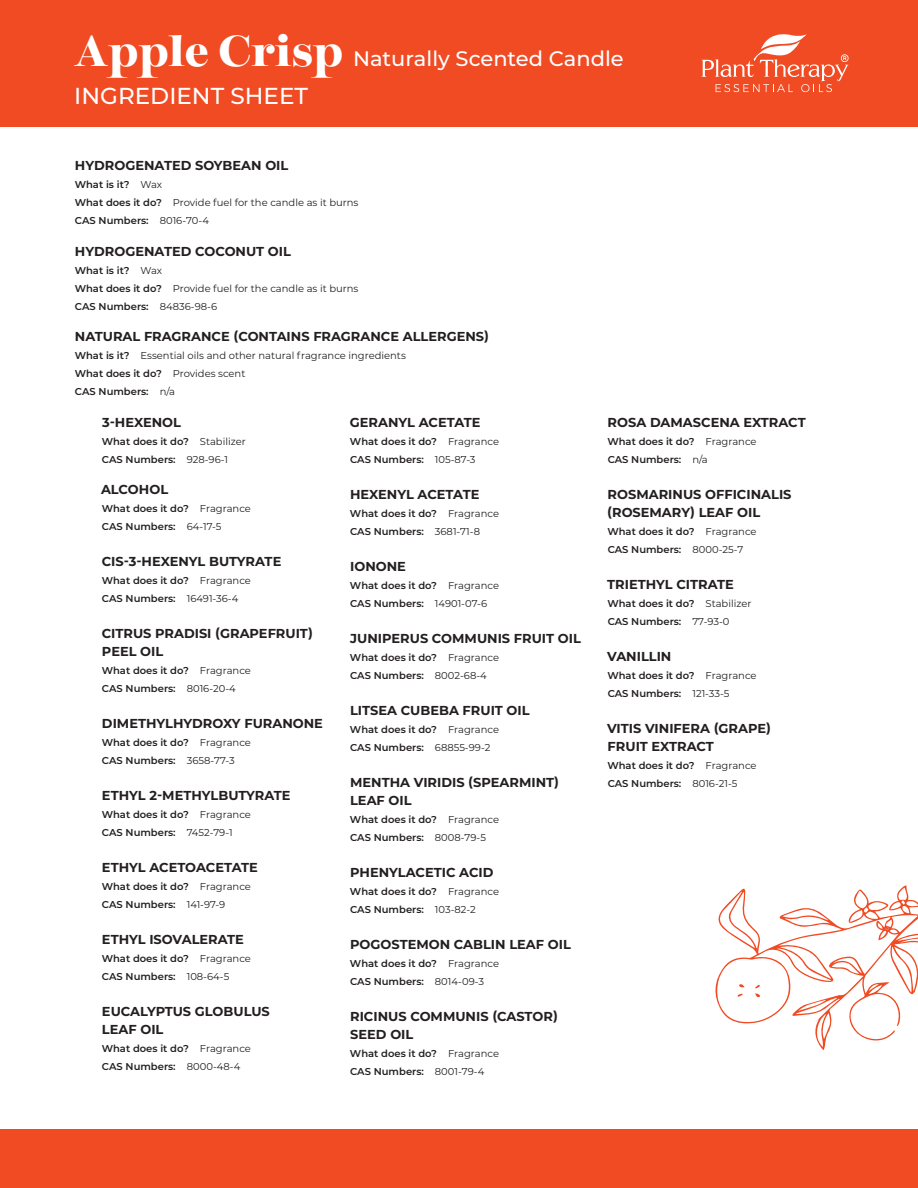
<style>
.page{position:relative;width:918px;height:1188px;background:#fff}
.page>*{position:absolute;margin:0;border:0;box-sizing:border-box;transform-origin:0 0}
.t1{font:500 23.1px "Montserrat";color:#fff}
.t2{font:500 21px "Montserrat";color:#fff}
.Natural_Fragrance_In{font:700 12.9px "Montserrat";color:#231f20}
.Natural_Fragrance_Na{font:700 12.9px "Montserrat";color:#231f20}
.Ingredient_Name{font:700 12.9px "Montserrat";color:#231f20}
.Natural_Fragrance_In-2{font:600 10.05px "Montserrat";color:#231f20}
.Ingredient_Info{font:10.05px "Montserrat";color:#231f20}
.Ingredient_Info-2{font:600 10.05px "Montserrat";color:#231f20}
.s1{font-family:"Temeraire Display";font-weight:900;font-size:42px}
.s2{font-weight:400}
.s3{font-weight:600}
</style>
<div class="page">
<div style="left:0;top:0;width:918px;height:126px;background:#f04b23"></div>
<div style="left:0;top:1129px;width:918px;height:59px;background:#f04b23"></div>
<svg style="left:701px;top:34px;width:148px;height:58px"></svg>
<svg style="left:715px;top:885px;width:203px;height:165px"></svg>
<p class="t2" style="left:74px;top:44px;width:551px"><span class="s1">Apple Crisp</span> Naturally Scented Candle</p>
<p class="t1" style="left:74px;top:79px;width:235px">INGREDIENT SHEET</p>
<p class="Ingredient_Name" style="left:75px;top:157px;width:215px">HYDROGENATED SOYBEAN OIL</p>
<p class="Ingredient_Info-2" style="left:75px;top:178px;width:89px">What is it? <span class="s2">Wax</span></p>
<p class="Ingredient_Info" style="left:75px;top:196px;width:285px"><span class="s3">What does it do?</span> Provide fuel for the candle as it burns</p>
<p class="Ingredient_Info-2" style="left:75px;top:214px;width:135px">CAS Numbers: <span class="s2">8016-70-4</span></p>
<p class="Ingredient_Name" style="left:75px;top:242px;width:217px">HYDROGENATED COCONUT OIL</p>
<p class="Natural_Fragrance_In-2" style="left:75px;top:263px;width:89px">What is it? <span class="s2">Wax</span></p>
<p class="Ingredient_Info" style="left:75px;top:281px;width:285px"><span class="s3">What does it do?</span> Provide fuel for the candle as it burns</p>
<p class="Natural_Fragrance_In-2" style="left:75px;top:299px;width:144px">CAS Numbers: <span class="s2">84836-98-6</span></p>
<p class="Natural_Fragrance_In" style="left:75px;top:328px;width:416px">NATURAL FRAGRANCE (CONTAINS FRAGRANCE ALLERGENS)</p>
<p class="Ingredient_Info" style="left:75px;top:349px;width:333px"><span class="s3">What is it?</span> Essential oils and other natural fragrance ingredients</p>
<p class="Natural_Fragrance_In-2" style="left:75px;top:367px;width:172px">What does it do? <span class="s2">Provides scent</span></p>
<p class="Natural_Fragrance_In-2" style="left:75px;top:385px;width:102px">CAS Numbers: <span class="s2">n/a</span></p>
<p class="Natural_Fragrance_Na" style="left:102px;top:413px;width:81px">3-HEXENOL</p>
<p class="Natural_Fragrance_In-2" style="left:102px;top:434px;width:146px">What does it do? <span class="s2">Stabilizer</span></p>
<p class="Natural_Fragrance_In-2" style="left:102px;top:452px;width:128px">CAS Numbers: <span class="s2">928-96-1</span></p>
<p class="Natural_Fragrance_Na" style="left:101px;top:481px;width:69px">ALCOHOL</p>
<p class="Natural_Fragrance_In-2" style="left:102px;top:502px;width:151px">What does it do? <span class="s2">Fragrance</span></p>
<p class="Natural_Fragrance_In-2" style="left:102px;top:520px;width:121px">CAS Numbers: <span class="s2">64-17-5</span></p>
<p class="Natural_Fragrance_In" style="left:102px;top:553px;width:181px">CIS-3-HEXENYL BUTYRATE</p>
<p class="Natural_Fragrance_In-2" style="left:102px;top:574px;width:151px">What does it do? <span class="s2">Fragrance</span></p>
<p class="Natural_Fragrance_In-2" style="left:102px;top:592px;width:138px">CAS Numbers: <span class="s2">16491-36-4</span></p>
<p class="Natural_Fragrance_In" style="left:102px;top:625px;width:213px">CITRUS PRADISI (GRAPEFRUIT)</p>
<p class="Natural_Fragrance_In" style="left:102px;top:643px;width:63px">PEEL OIL</p>
<p class="Natural_Fragrance_In-2" style="left:102px;top:664px;width:151px">What does it do? <span class="s2">Fragrance</span></p>
<p class="Natural_Fragrance_In-2" style="left:102px;top:682px;width:135px">CAS Numbers: <span class="s2">8016-20-4</span></p>
<p class="Natural_Fragrance_In" style="left:102px;top:715px;width:223px">DIMETHYLHYDROXY FURANONE</p>
<p class="Natural_Fragrance_In-2" style="left:102px;top:736px;width:151px">What does it do? <span class="s2">Fragrance</span></p>
<p class="Natural_Fragrance_In-2" style="left:102px;top:754px;width:134px">CAS Numbers: <span class="s2">3658-77-3</span></p>
<p class="Natural_Fragrance_In" style="left:102px;top:787px;width:190px">ETHYL 2-METHYLBUTYRATE</p>
<p class="Natural_Fragrance_In-2" style="left:102px;top:808px;width:151px">What does it do? <span class="s2">Fragrance</span></p>
<p class="Natural_Fragrance_In-2" style="left:102px;top:826px;width:132px">CAS Numbers: <span class="s2">7452-79-1</span></p>
<p class="Natural_Fragrance_In" style="left:102px;top:859px;width:157px">ETHYL ACETOACETATE</p>
<p class="Natural_Fragrance_In-2" style="left:102px;top:880px;width:151px">What does it do? <span class="s2">Fragrance</span></p>
<p class="Natural_Fragrance_In-2" style="left:102px;top:898px;width:125px">CAS Numbers: <span class="s2">141-97-9</span></p>
<p class="Natural_Fragrance_In" style="left:102px;top:931px;width:143px">ETHYL ISOVALERATE</p>
<p class="Natural_Fragrance_In-2" style="left:102px;top:952px;width:151px">What does it do? <span class="s2">Fragrance</span></p>
<p class="Natural_Fragrance_In-2" style="left:102px;top:970px;width:129px">CAS Numbers: <span class="s2">108-64-5</span></p>
<p class="Natural_Fragrance_In" style="left:102px;top:1003px;width:169px">EUCALYPTUS GLOBULUS</p>
<p class="Natural_Fragrance_In" style="left:102px;top:1021px;width:63px">LEAF OIL</p>
<p class="Natural_Fragrance_In-2" style="left:102px;top:1042px;width:151px">What does it do? <span class="s2">Fragrance</span></p>
<p class="Natural_Fragrance_In-2" style="left:102px;top:1060px;width:140px">CAS Numbers: <span class="s2">8000-48-4</span></p>
<p class="Natural_Fragrance_Na" style="left:350px;top:413px;width:132px">GERANYL ACETATE</p>
<p class="Natural_Fragrance_In-2" style="left:350px;top:434px;width:151px">What does it do? <span class="s2">Fragrance</span></p>
<p class="Natural_Fragrance_In-2" style="left:350px;top:452px;width:127px">CAS Numbers: <span class="s2">105-87-3</span></p>
<p class="Natural_Fragrance_In" style="left:350px;top:485px;width:131px">HEXENYL ACETATE</p>
<p class="Natural_Fragrance_In-2" style="left:350px;top:506px;width:151px">What does it do? <span class="s2">Fragrance</span></p>
<p class="Natural_Fragrance_In-2" style="left:350px;top:524px;width:131px">CAS Numbers: <span class="s2">3681-71-8</span></p>
<p class="Natural_Fragrance_In" style="left:350px;top:557px;width:57px">IONONE</p>
<p class="Natural_Fragrance_In-2" style="left:350px;top:578px;width:151px">What does it do? <span class="s2">Fragrance</span></p>
<p class="Natural_Fragrance_In-2" style="left:350px;top:596px;width:138px">CAS Numbers: <span class="s2">14901-07-6</span></p>
<p class="Natural_Fragrance_In" style="left:350px;top:629px;width:232px">JUNIPERUS COMMUNIS FRUIT OIL</p>
<p class="Natural_Fragrance_In-2" style="left:350px;top:650px;width:151px">What does it do? <span class="s2">Fragrance</span></p>
<p class="Natural_Fragrance_In-2" style="left:350px;top:668px;width:138px">CAS Numbers: <span class="s2">8002-68-4</span></p>
<p class="Natural_Fragrance_In" style="left:350px;top:701px;width:181px">LITSEA CUBEBA FRUIT OIL</p>
<p class="Natural_Fragrance_In-2" style="left:350px;top:722px;width:151px">What does it do? <span class="s2">Fragrance</span></p>
<p class="Natural_Fragrance_In-2" style="left:350px;top:740px;width:142px">CAS Numbers: <span class="s2">68855-99-2</span></p>
<p class="Natural_Fragrance_In" style="left:350px;top:773px;width:210px">MENTHA VIRIDIS (SPEARMINT)</p>
<p class="Natural_Fragrance_In" style="left:350px;top:791px;width:63px">LEAF OIL</p>
<p class="Natural_Fragrance_In-2" style="left:350px;top:812px;width:151px">What does it do? <span class="s2">Fragrance</span></p>
<p class="Natural_Fragrance_In-2" style="left:350px;top:830px;width:137px">CAS Numbers: <span class="s2">8008-79-5</span></p>
<p class="Natural_Fragrance_In" style="left:350px;top:863px;width:145px">PHENYLACETIC ACID</p>
<p class="Natural_Fragrance_In-2" style="left:350px;top:884px;width:151px">What does it do? <span class="s2">Fragrance</span></p>
<p class="Natural_Fragrance_In-2" style="left:350px;top:902px;width:127px">CAS Numbers: <span class="s2">103-82-2</span></p>
<p class="Natural_Fragrance_In" style="left:350px;top:935px;width:222px">POGOSTEMON CABLIN LEAF OIL</p>
<p class="Natural_Fragrance_In-2" style="left:350px;top:956px;width:151px">What does it do? <span class="s2">Fragrance</span></p>
<p class="Natural_Fragrance_In-2" style="left:350px;top:974px;width:135px">CAS Numbers: <span class="s2">8014-09-3</span></p>
<p class="Natural_Fragrance_In" style="left:350px;top:1007px;width:209px">RICINUS COMMUNIS (CASTOR)</p>
<p class="Natural_Fragrance_In" style="left:350px;top:1025px;width:65px">SEED OIL</p>
<p class="Natural_Fragrance_In-2" style="left:350px;top:1046px;width:151px">What does it do? <span class="s2">Fragrance</span></p>
<p class="Natural_Fragrance_In-2" style="left:350px;top:1064px;width:136px">CAS Numbers: <span class="s2">8001-79-4</span></p>
<p class="Natural_Fragrance_Na" style="left:608px;top:413px;width:200px">ROSA DAMASCENA EXTRACT</p>
<p class="Natural_Fragrance_In-2" style="left:607px;top:434px;width:151px">What does it do? <span class="s2">Fragrance</span></p>
<p class="Natural_Fragrance_In-2" style="left:608px;top:452px;width:102px">CAS Numbers: <span class="s2">n/a</span></p>
<p class="Natural_Fragrance_In" style="left:608px;top:485px;width:185px">ROSMARINUS OFFICINALIS</p>
<p class="Natural_Fragrance_In" style="left:607px;top:503px;width:154px">(ROSEMARY) LEAF OIL</p>
<p class="Natural_Fragrance_In-2" style="left:607px;top:524px;width:151px">What does it do? <span class="s2">Fragrance</span></p>
<p class="Natural_Fragrance_In-2" style="left:608px;top:542px;width:137px">CAS Numbers: <span class="s2">8000-25-7</span></p>
<p class="Natural_Fragrance_In" style="left:607px;top:575px;width:128px">TRIETHYL CITRATE</p>
<p class="Natural_Fragrance_In-2" style="left:607px;top:596px;width:146px">What does it do? <span class="s2">Stabilizer</span></p>
<p class="Natural_Fragrance_In-2" style="left:608px;top:614px;width:123px">CAS Numbers: <span class="s2">77-93-0</span></p>
<p class="Natural_Fragrance_In" style="left:607px;top:647px;width:66px">VANILLIN</p>
<p class="Natural_Fragrance_In-2" style="left:607px;top:668px;width:151px">What does it do? <span class="s2">Fragrance</span></p>
<p class="Natural_Fragrance_In-2" style="left:608px;top:686px;width:123px">CAS Numbers: <span class="s2">121-33-5</span></p>
<p class="Natural_Fragrance_In" style="left:607px;top:719px;width:165px">VITIS VINIFERA (GRAPE)</p>
<p class="Natural_Fragrance_In" style="left:608px;top:737px;width:108px">FRUIT EXTRACT</p>
<p class="Natural_Fragrance_In-2" style="left:607px;top:758px;width:151px">What does it do? <span class="s2">Fragrance</span></p>
<p class="Natural_Fragrance_In-2" style="left:608px;top:776px;width:131px">CAS Numbers: <span class="s2">8016-21-5</span></p>
</div>
